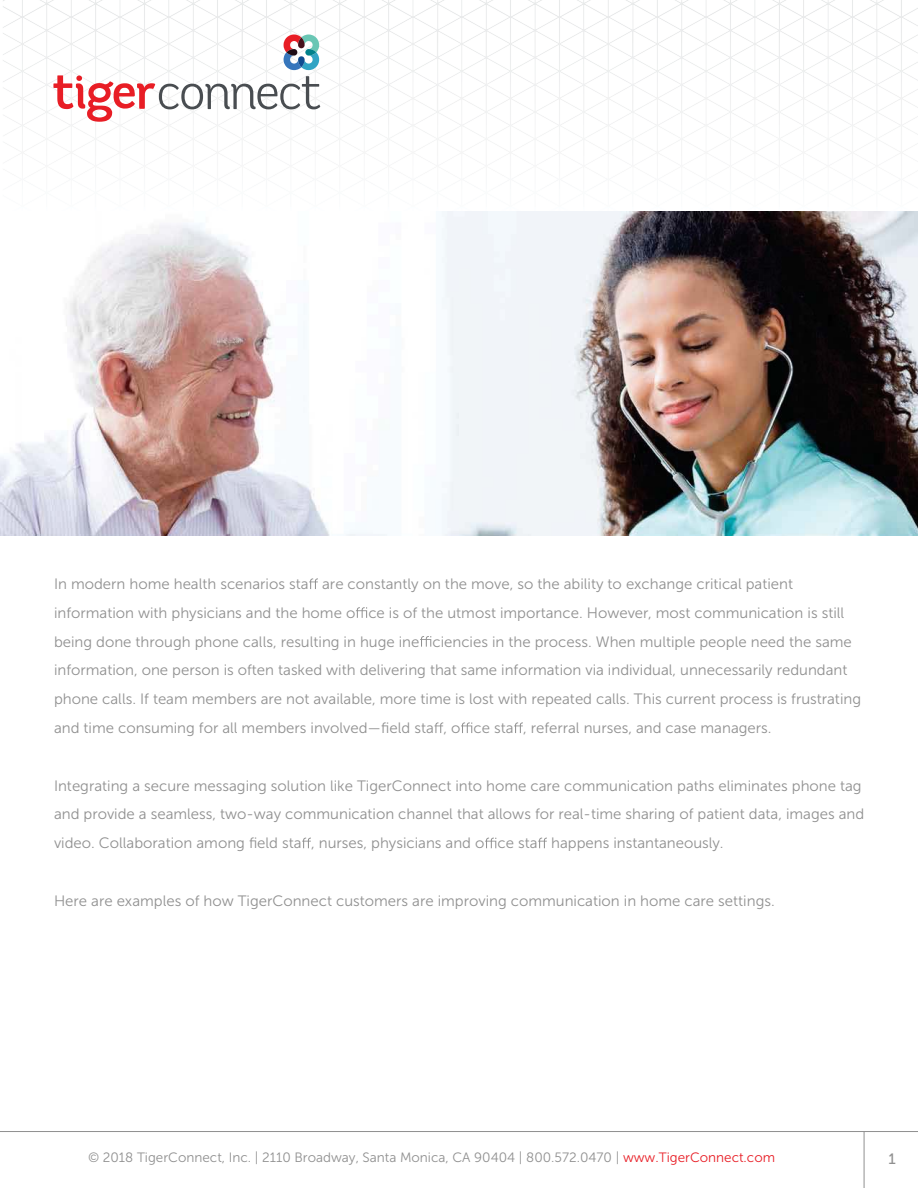
<style>
.page{position:relative;width:918px;height:1188px;background:#fff}
.page>*{position:absolute;margin:0;border:0;box-sizing:border-box;transform-origin:0 0}
.t1{font:15px/28.8px "Museo Sans 300";color:#909090}
.t2{font:15px "Museo Sans 500";color:#909090}
.t3{font:13.5px "Museo Sans 300";color:#909090}
.s1{color:#e81d25}
</style>
<div class="page">
<hr style="left:0;top:1131px;width:918px;height:1px;background:#909090">
<hr style="left:864px;top:1132px;width:1px;height:56px;background:#909090">
<svg style="left:3px;top:0;width:915px;height:145px"></svg>
<svg style="left:309px;top:578px;width:9px;height:11px"></svg>
<svg style="left:356px;top:607px;width:11px;height:11px"></svg>
<svg style="left:420px;top:636px;width:11px;height:11px"></svg>
<svg style="left:434px;top:722px;width:9px;height:11px"></svg>
<svg style="left:461px;top:722px;width:11px;height:11px"></svg>
<svg style="left:514px;top:722px;width:9px;height:11px"></svg>
<svg style="left:302px;top:838px;width:9px;height:10px"></svg>
<svg style="left:485px;top:838px;width:11px;height:10px"></svg>
<svg style="left:538px;top:838px;width:9px;height:10px"></svg>
<img style="left:0;top:211px;width:918px;height:324px">
<svg style="left:53px;top:33px;width:267px;height:89px"></svg>
<p class="t1" style="left:54px;top:571px;width:809px">In modern home health scenarios sta are constantly on the move, so the ability to exchange critical patient information with physicians and the home o ce is of the utmost importance. However, most communication is still being done through phone calls, resulting in huge ine ciencies in the process. When multiple people need the same information, one person is often tasked with delivering that same information via individual, unnecessarily redundant phone calls. If team members are not available, more time is lost with repeated calls. This current process is frustrating and time consuming for all members involved—field sta , o ce sta , referral nurses, and case managers.</p>
<p class="t1" style="left:54px;top:773px;width:812px">Integrating a secure messaging solution like TigerConnect into home care communication paths eliminates phone tag and provide a seamless, two-way communication channel that allows for real-time sharing of patient data, images and video. Collaboration among field sta , nurses, physicians and o ce sta happens instantaneously.</p>
<p class="t1" style="left:54px;top:888px;width:722px">Here are examples of how TigerConnect customers are improving communication in home care settings.</p>
<p class="t3" style="left:88px;top:1152px;width:689px">© 2018 TigerConnect, Inc. | 2110 Broadway, Santa Monica, CA 90404 | 800.572.0470 | <span class="s1">www.TigerConnect.com</span></p>
<p class="t2" style="left:888px;top:1154px;width:9px">1</p>
</div>
